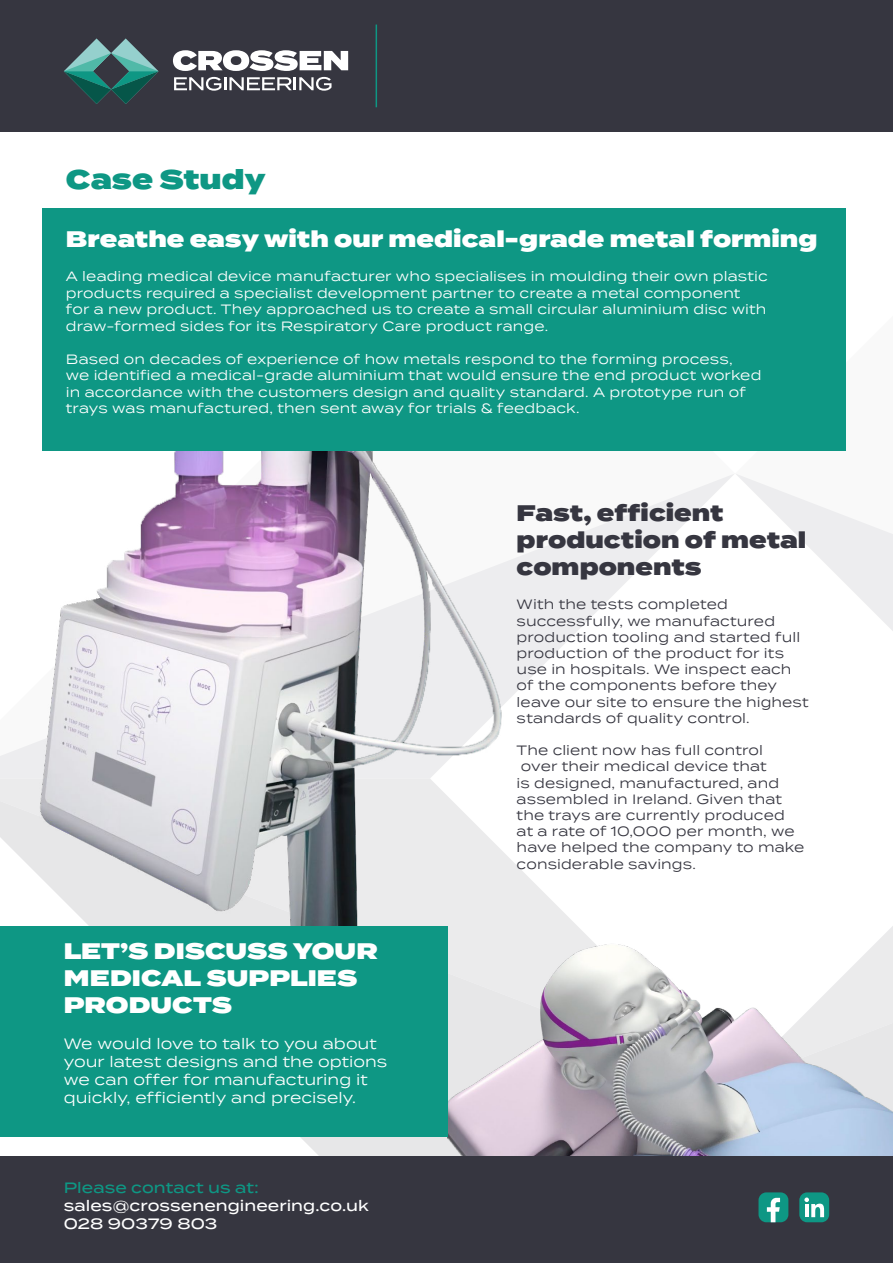
<style>
.page{position:relative;width:893px;height:1263px;background:#fff}
.page>*{position:absolute;margin:0;border:0;box-sizing:border-box;transform-origin:0 0}
.t1{font:900 27px "Termina";color:#0e9784}
.t2{font:900 22.5px/27px "Termina";color:#fff}
.t3{font:900 22.5px/27px "Termina";color:#363640}
.t4{font:15px/18px "Termina";color:#fff}
.t5{font:500 15px/18px "Termina";letter-spacing:.005em;color:#fff}
.t6{font:500 15px "Termina";letter-spacing:.005em;color:#0e9784}
.t7{font:13.5px/16.5px "Termina";letter-spacing:.005em;color:#fff}
.t8{font:13.5px/16.2px "Termina";letter-spacing:.005em;color:#363640}
</style>
<div class="page">
<div style="left:0;top:0;width:893px;height:132px;background:#363640"></div>
<svg style="left:64px;top:38px;width:94px;height:66px"></svg>
<svg style="left:173px;top:50px;width:175px;height:21px"></svg>
<svg style="left:174px;top:77px;width:157px;height:14px"></svg>
<svg style="left:584px;top:474px;width:150px;height:150px"></svg>
<svg style="left:0;top:1137px;width:448px;height:20px"></svg>
<svg style="left:736px;top:474px;width:157px;height:157px"></svg>
<img style="left:0;top:449px;width:584px;height:477px">
<img style="left:448px;top:899px;width:445px;height:258px">
<div style="left:0;top:1157px;width:893px;height:106px;background:#363640"></div>
<div style="left:43px;top:208px;width:803px;height:243px;background:#0e9784"></div>
<div style="left:0;top:926px;width:448px;height:211px;background:#0e9784"></div>
<div style="left:799px;top:1192px;width:30px;height:30px;background:#0e9784;border-radius:8px"></div>
<svg style="left:804px;top:1197px;width:20px;height:20px"></svg>
<div style="left:758px;top:1192px;width:30px;height:30px;background:#0e9784;border-radius:8px"></div>
<svg style="left:767px;top:1198px;width:13px;height:24px"></svg>
<hr style="left:376px;top:25px;width:1px;height:82px;background:#0e9784">
<h1 class="t1" style="left:66px;top:160px;width:201px">Case Study</h1>
<h2 class="t2" style="left:66px;top:227px;width:753px">Breathe easy with our medical-grade metal forming</h2>
<p class="t7" style="left:66px;top:268px;width:703px">A leading medical device manufacturer who specialises in moulding their own plastic products required a specialist development partner to create a metal component<br>for a new product. They approached us to create a small circular aluminium disc with draw-formed sides for its Respiratory Care product range.</p>
<p class="t7" style="left:66px;top:350px;width:697px">Based on decades of experience of how metals respond to the forming process,<br>we identified a medical-grade aluminium that would ensure the end product worked in accordance with the customers design and quality standard. A prototype run of trays was manufactured, then sent away for trials &amp; feedback.</p>
<h2 class="t2" style="left:64px;top:939px;width:316px">LET’S DISCUSS YOUR<br>MEDICAL SUPPLIES<br>PRODUCTS</h2>
<p class="t4" style="left:64px;top:1034px;width:325px">We would love to talk to you about your latest designs and the options we can offer for manufacturing it quickly, efficiently and precisely.</p>
<p class="t6" style="left:64px;top:1176px;width:196px">Please contact us at:</p>
<p class="t5" style="left:64px;top:1196px;width:306px">sales@crossenengineering.co.uk<br>028 90379 803</p>
<h2 class="t3" style="left:517px;top:501px;width:291px">Fast, efficient production of metal components</h2>
<p class="t8" style="left:517px;top:596px;width:294px">With the tests completed successfully, we manufactured production tooling and started full production of the product for its use in hospitals. We inspect each of the components before they leave our site to ensure the highest standards of quality control.</p>
<p class="t8" style="left:517px;top:742px;width:248px">The client now has full control</p>
<p class="t8" style="left:521px;top:758px;width:247px">over their medical device that</p>
<p class="t8" style="left:517px;top:774px;width:264px">is designed, manufactured, and</p>
<p class="t8" style="left:517px;top:790px;width:267px">assembled in Ireland. Given that</p>
<p class="t8" style="left:517px;top:807px;width:270px">the trays are currently produced</p>
<p class="t8" style="left:517px;top:823px;width:279px">at a rate of 10,000 per month, we</p>
<p class="t8" style="left:517px;top:839px;width:289px">have helped the company to make</p>
<p class="t8" style="left:517px;top:855px;width:181px">considerable savings.</p>
</div>
